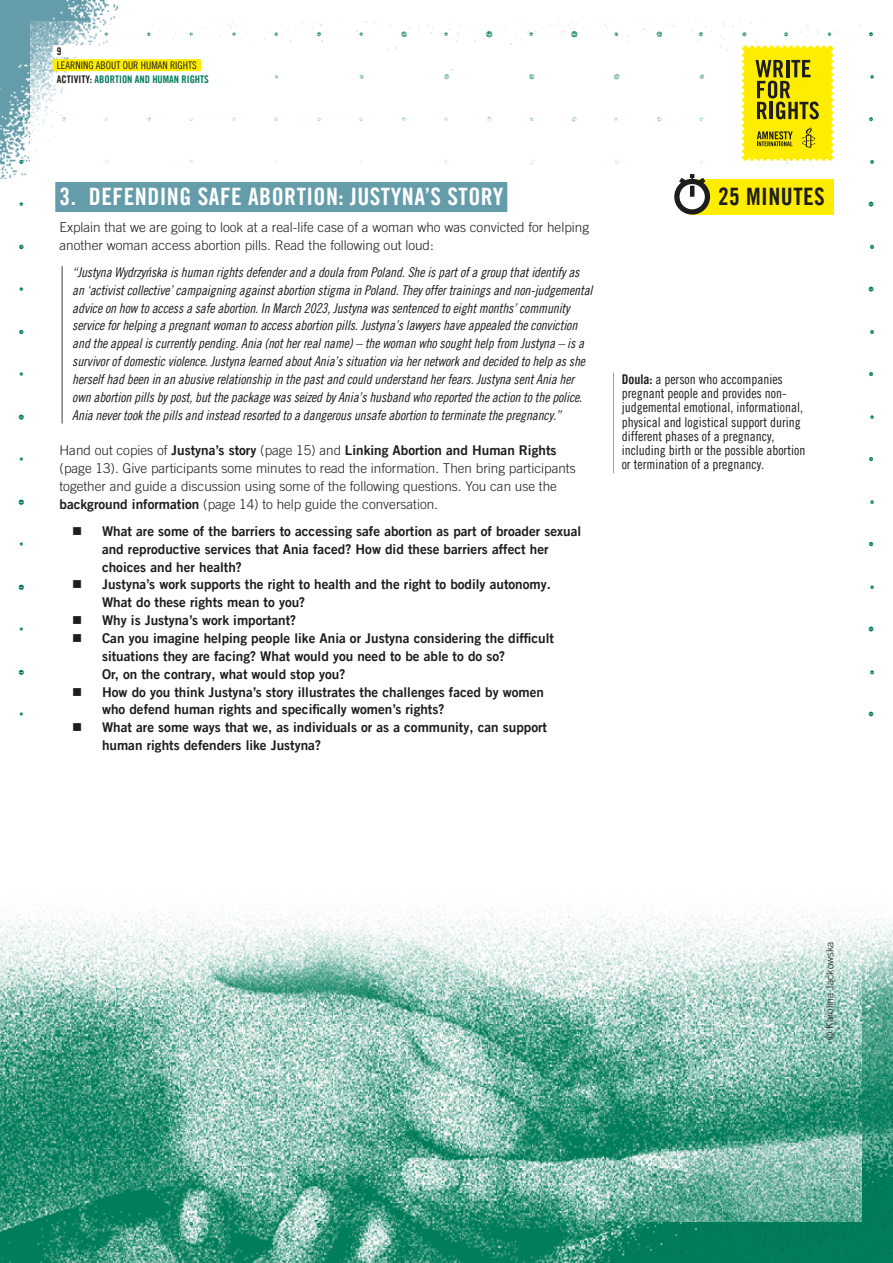
<style>
.page{position:relative;width:893px;height:1263px;background:#fff}
.page>*{position:absolute;margin:0;border:0;box-sizing:border-box;transform-origin:0 0}
.Text_Head_16_16_KG_a{font:24px "Amnesty Trade Gothic Bd Cn 20";letter-spacing:.02em;color:#fff}
._3rd_Head_16_16_KY{font:24px "Amnesty Trade Gothic Bd Cn 20";letter-spacing:.02em;color:#1d1d1b}
.Spoken_text{font:13.5px/17.9px "Amnesty Trade Gothic Cn 18 Obl";letter-spacing:-.01em;color:#1d1d1b}
.t1{font:13.5px/17.9px "Amnesty Trade Gothic Bd 2";color:#1d1d1b}
.body_text{font:300 13.5px/17.9px "Amnesty Trade Gothic";color:#1d1d1b}
.Side_Bar_side_line_C{font:13.5px/14.2px "Amnesty Trade Gothic Cn 18";color:#1d1d1b}
.t2{font:10.5px "Amnesty Trade Gothic Bd Cn 20";color:#007d5c}
.t3{font:10.5px "Amnesty Trade Gothic Cn 18";color:#1d1d1b}
.Credit{font:300 10.5px "Amnesty Trade Gothic";color:#1d1d1b}
.t4{font:10.5px "Amnesty Trade Gothic Bd Cn 20";color:#1d1d1b}
.s1{color:#1d1d1b}
.s2{font-family:"Amnesty Trade Gothic Bd 2";font-weight:400}
.s3{font-family:"Amnesty Trade Gothic Bd Cn 20"}
</style>
<div class="page">
<svg style="left:20px;top:202px;width:3px;height:4px"></svg>
<svg style="left:20px;top:287px;width:3px;height:4px"></svg>
<svg style="left:20px;top:372px;width:3px;height:4px"></svg>
<svg style="left:20px;top:457px;width:3px;height:4px"></svg>
<svg style="left:20px;top:542px;width:3px;height:4px"></svg>
<svg style="left:20px;top:627px;width:3px;height:4px"></svg>
<svg style="left:20px;top:712px;width:3px;height:4px"></svg>
<svg style="left:869px;top:32px;width:4px;height:4px"></svg>
<svg style="left:869px;top:117px;width:4px;height:4px"></svg>
<svg style="left:869px;top:201px;width:4px;height:6px"></svg>
<svg style="left:869px;top:286px;width:4px;height:6px"></svg>
<svg style="left:869px;top:372px;width:4px;height:4px"></svg>
<svg style="left:869px;top:457px;width:4px;height:4px"></svg>
<svg style="left:869px;top:542px;width:4px;height:4px"></svg>
<svg style="left:869px;top:626px;width:4px;height:6px"></svg>
<svg style="left:869px;top:711px;width:4px;height:5px"></svg>
<svg style="left:19px;top:245px;width:5px;height:4px"></svg>
<svg style="left:19px;top:330px;width:4px;height:4px"></svg>
<svg style="left:19px;top:415px;width:5px;height:5px"></svg>
<svg style="left:19px;top:499px;width:5px;height:6px"></svg>
<svg style="left:19px;top:585px;width:5px;height:5px"></svg>
<svg style="left:19px;top:670px;width:5px;height:5px"></svg>
<svg style="left:870px;top:75px;width:4px;height:4px"></svg>
<svg style="left:870px;top:160px;width:4px;height:4px"></svg>
<svg style="left:870px;top:245px;width:4px;height:4px"></svg>
<svg style="left:870px;top:330px;width:4px;height:4px"></svg>
<svg style="left:870px;top:415px;width:4px;height:4px"></svg>
<svg style="left:870px;top:500px;width:4px;height:4px"></svg>
<svg style="left:870px;top:585px;width:4px;height:4px"></svg>
<svg style="left:870px;top:670px;width:4px;height:4px"></svg>
<img style="left:0;top:0;width:119px;height:178px">
<img style="left:30px;top:21px;width:831px;height:453px">
<img style="left:0;top:1011px;width:893px;height:252px">
<img style="left:0;top:902px;width:893px;height:109px">
<div style="left:55px;top:182px;width:452px;height:30px;background:#649caa"></div>
<hr style="left:62px;top:266px;width:1px;height:157px;background:#1d1d1b">
<hr style="left:613px;top:373px;width:1px;height:100px;background:#1d1d1b">
<div style="left:692px;top:179px;width:141px;height:35px;background:#ffed00"></div>
<svg style="left:677px;top:181px;width:30px;height:31px"></svg>
<div style="left:674px;top:179px;width:36px;height:36px;border:5px solid #1d1d1b;border-radius:50%"></div>
<hr style="left:690px;top:186px;width:4px;height:11px;background:#1d1d1b">
<svg style="left:674px;top:173px;width:36px;height:16px"></svg>
<svg style="left:742px;top:45px;width:91px;height:119px;background:#dcce15"></svg>
<div style="left:53px;top:59px;width:148px;height:12px;background:#ffed00"></div>
<div style="left:53px;top:73px;width:160px;height:12px;background:#fff"></div>
<div style="left:53px;top:45px;width:40px;height:12px;background:#fff"></div>
<p class="t4" style="left:57px;top:45px;width:6px">9</p>
<p class="t3" style="left:57px;top:59px;width:141px">LEARNING ABOUT OUR HUMAN RIGHTS</p>
<p class="t2" style="left:57px;top:72px;width:154px"><span class="s1">ACTIVITY:</span> ABORTION AND HUMAN RIGHTS</p>
<p class="Text_Head_16_16_KG_a" style="left:60px;top:182px;width:446px">3. DEFENDING SAFE ABORTION: JUSTYNA’S STORY</p>
<p class="body_text" style="left:60px;top:218px;width:531px">Explain that we are going to look at a real-life case of a woman who was convicted for helping another woman access abortion pills. Read the following out loud:</p>
<p class="Spoken_text" style="left:72px;top:263px;width:522px">“Justyna Wydrzyńska is human rights defender and a doula from Poland. She is part of a group that identify as an ‘activist collective’ campaigning against abortion stigma in Poland. They offer trainings and non-judgemental advice on how to access a safe abortion. In March 2023, Justyna was sentenced to eight months’ community service for helping a pregnant woman to access abortion pills. Justyna’s lawyers have appealed the conviction and the appeal is currently pending. Ania (not her real name) – the woman who sought help from Justyna – is a survivor of domestic violence. Justyna learned about Ania’s situation via her network and decided to help as she herself had been in an abusive relationship in the past and could understand her fears. Justyna sent Ania her own abortion pills by post, but the package was seized by Ania’s husband who reported the action to the police.<br>Ania never took the pills and instead resorted to a dangerous unsafe abortion to terminate the pregnancy.”</p>
<p class="body_text" style="left:60px;top:441px;width:518px">Hand out copies of <span class="s2">Justyna’s story</span> (page 15) and <span class="s2">Linking Abortion and Human Rights </span>(page 13). Give participants some minutes to read the information. Then bring participants together and guide a discussion using some of the following questions. You can use the <span class="s2">background information</span> (page 14) to help guide the conversation.</p>
<p class="t1" style="left:102px;top:522px;width:481px">What are some of the barriers to accessing safe abortion as part of broader sexual and reproductive services that Ania faced? How did these barriers affect her choices and her health?</p>
<p class="t1" style="left:102px;top:575px;width:450px">Justyna’s work supports the right to health and the right to bodily autonomy.<br>What do these rights mean to you?</p>
<p class="t1" style="left:102px;top:611px;width:196px">Why is Justyna’s work important?</p>
<p class="t1" style="left:102px;top:629px;width:453px">Can you imagine helping people like Ania or Justyna considering the difficult situations they are facing? What would you need to be able to do so?<br>Or, on the contrary, what would stop you?</p>
<p class="t1" style="left:102px;top:682px;width:444px">How do you think Justyna’s story illustrates the challenges faced by women who defend human rights and specifically women’s rights?</p>
<p class="t1" style="left:102px;top:718px;width:447px">What are some ways that we, as individuals or as a community, can support human rights defenders like Justyna?</p>
<p class="_3rd_Head_16_16_KY" style="left:718px;top:182px;width:108px">25 MINUTES</p>
<p class="Side_Bar_side_line_C" style="left:622px;top:372px;width:185px"><span class="s3">Doula:</span> a person who accompanies pregnant people and provides non&shy;judgemental emotional, informational, physical and logistical support during different phases of a pregnancy, including birth or the possible abortion or termination of a pregnancy.</p>
<p class="Credit" style="left:823px;top:1040px;width:100px;rotate:-90deg">© Karolina Jackowska</p>
</div>
